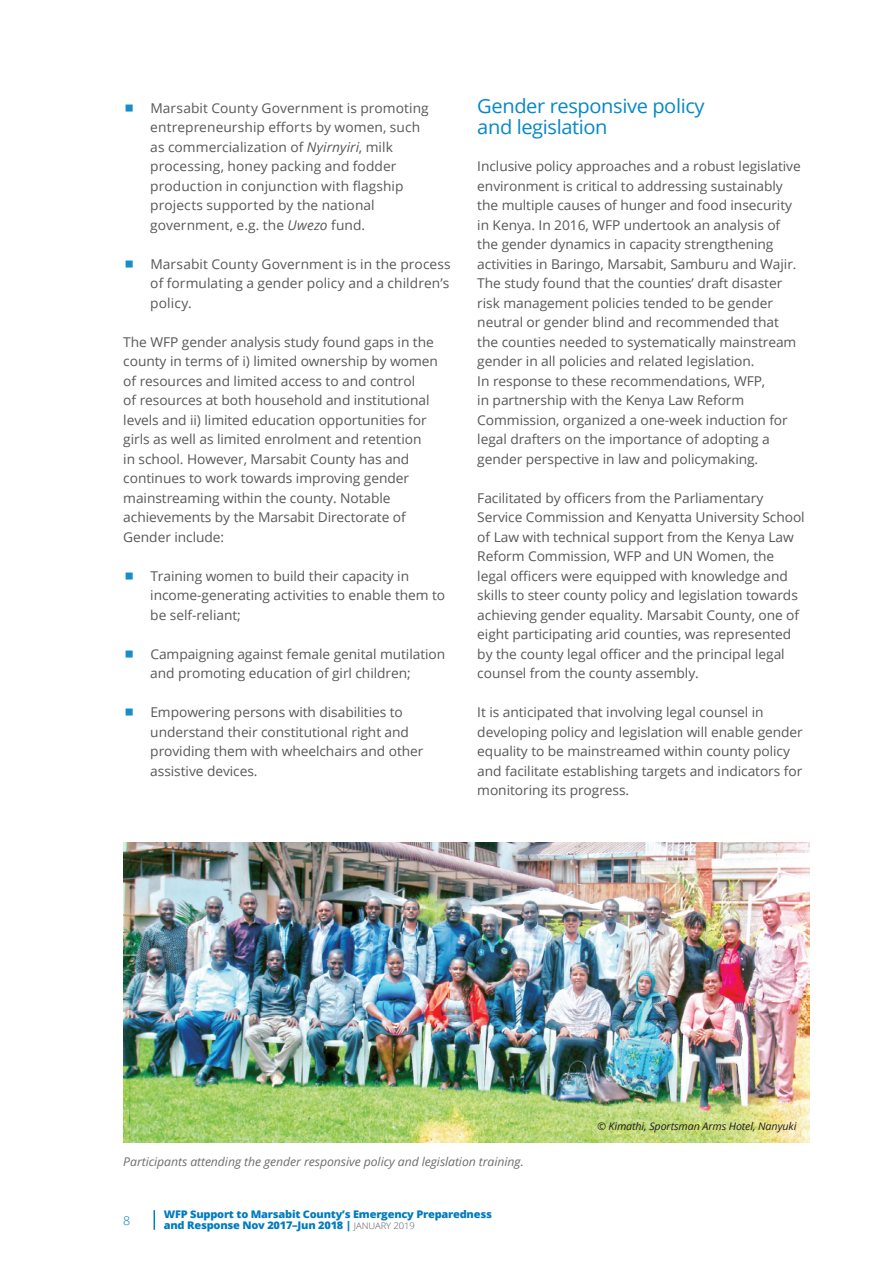
<style>
.page{position:relative;width:893px;height:1263px;background:#fff}
.page>*{position:absolute;margin:0;border:0;box-sizing:border-box;transform-origin:0 0}
.SUB_1{font:19.5px/21px "Open Sans";letter-spacing:-.02em;color:#0688c7}
.BOOTY{font:13.5px/19.5px "Open Sans";letter-spacing:-.005em;color:#57585a}
.t1{font:italic 12px "Open Sans";letter-spacing:-.005em;color:#6c6d70}
.t2{font:300 12px "Open Sans";color:#007cc0;scale:1.05 1}
.t3{font:800 10.5px/10.5px "Open Sans";letter-spacing:-.02em;color:#007cc0;scale:1.05 1}
.BOOTY-2{font:italic 10.5px "Open Sans";letter-spacing:-.01em;color:#231f20}
.s1{font-style:italic}
.s2{font-weight:300;font-size:9px;color:#57585a}
</style>
<div class="page">
<svg style="left:154px;top:1210px;width:1px;height:20px"></svg>
<img style="left:123px;top:842px;width:686px;height:301px">
<p class="BOOTY" style="left:150px;top:98px;width:280px">Marsabit County Government is promoting entrepreneurship efforts by women, such as commercialization of <span class="s1">Nyirnyiri</span>, milk processing, honey packing and fodder production in conjunction with flagship projects supported by the national government, e.g. the <span class="s1">Uwezo</span> fund.</p>
<p class="BOOTY" style="left:150px;top:254px;width:302px;text-align:justify">Marsabit County Government is in the process of formulating a gender policy and a children’s policy.</p>
<p class="BOOTY" style="left:123px;top:332px;width:316px">The WFP gender analysis study found gaps in the county in terms of i) limited ownership by women of resources and limited access to and control<br>of resources at both household and institutional levels and ii) limited education opportunities for girls as well as limited enrolment and retention<br>in school. However, Marsabit County has and continues to work towards improving gender mainstreaming within the county. Notable achievements by the Marsabit Directorate of Gender include:</p>
<p class="BOOTY" style="left:150px;top:566px;width:296px">Training women to build their capacity in income-generating activities to enable them to be self-reliant;</p>
<p class="BOOTY" style="left:150px;top:644px;width:296px">Campaigning against female genital mutilation and promoting education of girl children;</p>
<p class="BOOTY" style="left:150px;top:702px;width:275px">Empowering persons with disabilities to understand their constitutional right and providing them with wheelchairs and other assistive devices.</p>
<p class="SUB_1" style="left:477px;top:94px;width:229px">Gender responsive policy and legislation</p>
<p class="BOOTY" style="left:477px;top:156px;width:325px">Inclusive policy approaches and a robust legislative environment is critical to addressing sustainably the multiple causes of hunger and food insecurity in Kenya. In 2016, WFP undertook an analysis of the gender dynamics in capacity strengthening activities in Baringo, Marsabit, Samburu and Wajir.<br>The study found that the counties’ draft disaster risk management policies tended to be gender neutral or gender blind and recommended that the counties needed to systematically mainstream gender in all policies and related legislation.<br>In response to these recommendations, WFP,<br>in partnership with the Kenya Law Reform Commission, organized a one-week induction for legal drafters on the importance of adopting a gender perspective in law and policymaking.</p>
<p class="BOOTY" style="left:477px;top:488px;width:329px">Facilitated by officers from the Parliamentary Service Commission and Kenyatta University School of Law with technical support from the Kenya Law Reform Commission, WFP and UN Women, the legal officers were equipped with knowledge and skills to steer county policy and legislation towards achieving gender equality. Marsabit County, one of eight participating arid counties, was represented by the county legal officer and the principal legal counsel from the county assembly.</p>
<p class="BOOTY" style="left:477px;top:702px;width:327px">It is anticipated that involving legal counsel in developing policy and legislation will enable gender equality to be mainstreamed within county policy and facilitate establishing targets and indicators for monitoring its progress.</p>
<p class="BOOTY-2" style="left:597px;top:1119px;width:201px">© Kimathi, Sportsman Arms Hotel, Nanyuki</p>
<p class="t1" style="left:123px;top:1153px;width:402px">Participants attending the gender responsive policy and legislation training.</p>
<p class="t2" style="left:123px;top:1212px;width:8px">8</p>
<p class="t3" style="left:164px;top:1208px;width:314px">WFP Support to Marsabit County’s Emergency Preparedness and Response Nov 2017–Jun 2018 | <span class="s2">JANUARY 2019</span></p>
</div>
